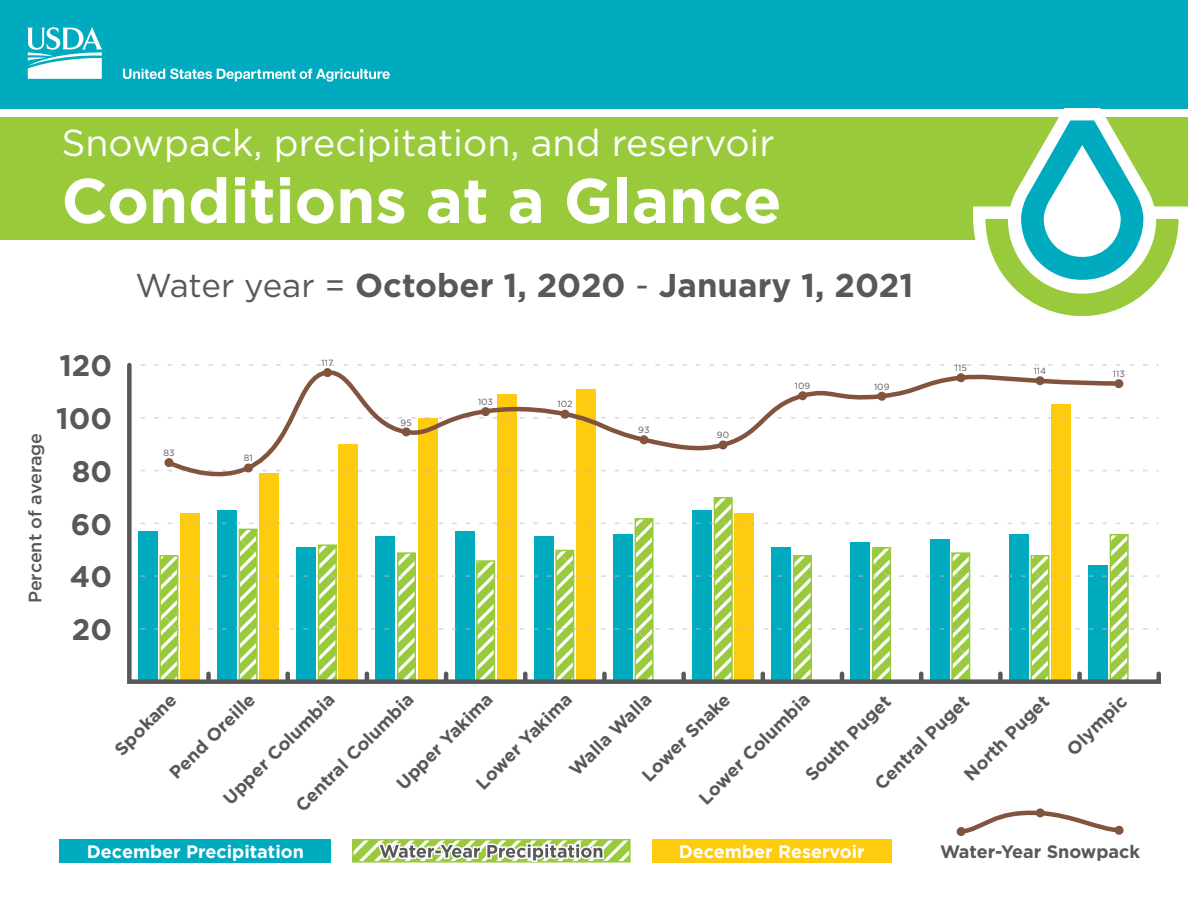
<style>
.page{position:relative;width:1188px;height:918px;background:#fff}
.page>*{position:absolute;margin:0;border:0;box-sizing:border-box;transform-origin:0 0}
.t1{font:700 62.85px "Gotham";color:#fff}
.t2{font:37.5px "Gotham";color:#fff}
.t3{font:700 33px "Gotham";color:#57585a}
.t4{font:700 29.7px "Gotham";color:#57585a}
.t5{font:700 18px "Gotham";color:#57585a}
.t6{font:700 18px "Gotham";color:#fff}
.t7{font:500 18px "Gotham";color:#57585a}
.t8{font:9px "Gotham";color:#57585a}
.s1{font-weight:400}
</style>
<div class="page">
<div style="left:0;top:0;width:1188px;height:109px;background:#00abc0"></div>
<svg style="left:27px;top:27px;width:76px;height:52px"></svg>
<svg style="left:123px;top:68px;width:267px;height:14px"></svg>
<div style="left:0;top:117px;width:1188px;height:122px;background:#99ca3b"></div>
<svg style="left:963px;top:108px;width:225px;height:209px"></svg>
<svg style="left:127px;top:362px;width:1034px;height:322px"></svg>
<svg style="left:141px;top:497px;width:1018px;height:185px"></svg>
<div style="left:998px;top:674px;width:5px;height:8px;background:#57585a"></div>
<div style="left:1077px;top:674px;width:5px;height:8px;background:#57585a"></div>
<svg style="left:163px;top:365px;width:961px;height:116px"></svg>
<div style="left:1114px;top:379px;width:9px;height:9px;background:#82543e;border-radius:50%"></div>
<div style="left:1036px;top:376px;width:9px;height:9px;background:#82543e;border-radius:50%"></div>
<div style="left:956px;top:373px;width:9px;height:9px;background:#82543e;border-radius:50%"></div>
<div style="left:877px;top:392px;width:9px;height:9px;background:#82543e;border-radius:50%"></div>
<div style="left:798px;top:391px;width:9px;height:9px;background:#82543e;border-radius:50%"></div>
<div style="left:719px;top:440px;width:9px;height:9px;background:#82543e;border-radius:50%"></div>
<div style="left:164px;top:458px;width:9px;height:9px;background:#82543e;border-radius:50%"></div>
<div style="left:639px;top:435px;width:9px;height:9px;background:#82543e;border-radius:50%"></div>
<div style="left:561px;top:410px;width:9px;height:9px;background:#82543e;border-radius:50%"></div>
<div style="left:481px;top:407px;width:9px;height:9px;background:#82543e;border-radius:50%"></div>
<div style="left:323px;top:368px;width:9px;height:9px;background:#82543e;border-radius:50%"></div>
<div style="left:244px;top:463px;width:9px;height:9px;background:#82543e;border-radius:50%"></div>
<div style="left:402px;top:427px;width:9px;height:9px;background:#82543e;border-radius:50%"></div>
<div style="left:60px;top:839px;width:271px;height:24px;background:#00abc0"></div>
<svg style="left:352px;top:839px;width:279px;height:24px"></svg>
<div style="left:652px;top:839px;width:240px;height:24px;background:#fecb0e"></div>
<svg style="left:956px;top:810px;width:164px;height:26px"></svg>
<div style="left:1115px;top:826px;width:9px;height:9px;background:#82543e;border-radius:50%"></div>
<div style="left:1036px;top:808px;width:9px;height:9px;background:#82543e;border-radius:50%"></div>
<div style="left:957px;top:827px;width:9px;height:9px;background:#82543e;border-radius:50%"></div>
<h2 class="t2" style="left:62px;top:119px;width:715px">Snowpack, precipitation, and reservoir</h2>
<h1 class="t1" style="left:62px;top:159px;width:722px">Conditions at a Glance</h1>
<p class="t3" style="left:135px;top:263px;width:779px"><span class="s1">Water year =</span> October 1, 2020 <span class="s1">-</span> January 1, 2021</p>
<p class="t7" style="left:23px;top:603px;width:172px;rotate:-90deg">Percent of average</p>
<p class="t4" style="left:59px;top:346px;width:54px">120</p>
<p class="t4" style="left:56px;top:399px;width:57px">100</p>
<p class="t4" style="left:72px;top:452px;width:42px">80</p>
<p class="t4" style="left:71px;top:504px;width:43px">60</p>
<p class="t4" style="left:70px;top:557px;width:44px">40</p>
<p class="t4" style="left:72px;top:610px;width:42px">20</p>
<p class="t8" style="left:163px;top:447px;width:13px">83</p>
<p class="t8" style="left:244px;top:452px;width:10px">81</p>
<p class="t8" style="left:322px;top:357px;width:13px">117</p>
<p class="t8" style="left:401px;top:417px;width:13px">95</p>
<p class="t8" style="left:478px;top:396px;width:17px">103</p>
<p class="t8" style="left:558px;top:398px;width:16px">102</p>
<p class="t8" style="left:638px;top:424px;width:13px">93</p>
<p class="t8" style="left:717px;top:429px;width:14px">90</p>
<p class="t8" style="left:795px;top:380px;width:17px">109</p>
<p class="t8" style="left:874px;top:381px;width:17px">109</p>
<p class="t8" style="left:955px;top:362px;width:13px">115</p>
<p class="t8" style="left:1034px;top:365px;width:14px">114</p>
<p class="t8" style="left:1113px;top:368px;width:13px">113</p>
<p class="t5" style="left:637px;top:770px;width:118px;rotate:-45deg">Lower Snake</p>
<p class="t5" style="left:164px;top:768px;width:114px;rotate:-45deg">Pend Oreille</p>
<p class="t5" style="left:109px;top:744px;width:81px;rotate:-45deg">Spokane</p>
<p class="t5" style="left:869px;top:778px;width:127px;rotate:-45deg">Central Pug et</p>
<p class="t5" style="left:959px;top:769px;width:113px;rotate:-45deg">N orth Pug et</p>
<p class="t5" style="left:1061px;top:744px;width:77px;rotate:-45deg">Olympic</p>
<p class="t5" style="left:800px;top:769px;width:114px;rotate:-45deg">South Pug et</p>
<p class="t5" style="left:471px;top:778px;width:129px;rotate:-45deg">Lower Yakima</p>
<p class="t5" style="left:564px;top:764px;width:109px;rotate:-45deg">Walla Walla</p>
<p class="t5" style="left:290px;top:800px;width:160px;rotate:-45deg">Central Columbia</p>
<p class="t5" style="left:218px;top:793px;width:150px;rotate:-45deg">Upper Columbia</p>
<p class="t5" style="left:391px;top:778px;width:129px;rotate:-45deg">Upper Yakima</p>
<p class="t5" style="left:694px;top:793px;width:150px;rotate:-45deg">Lower Columbia</p>
<p class="t6" style="left:87px;top:839px;width:219px">December Precipitation</p>
<p class="t6" style="left:679px;top:839px;width:187px">December Reservoir</p>
<p class="t5" style="left:940px;top:839px;width:202px">Water-Year Snowpack</p>
</div>
